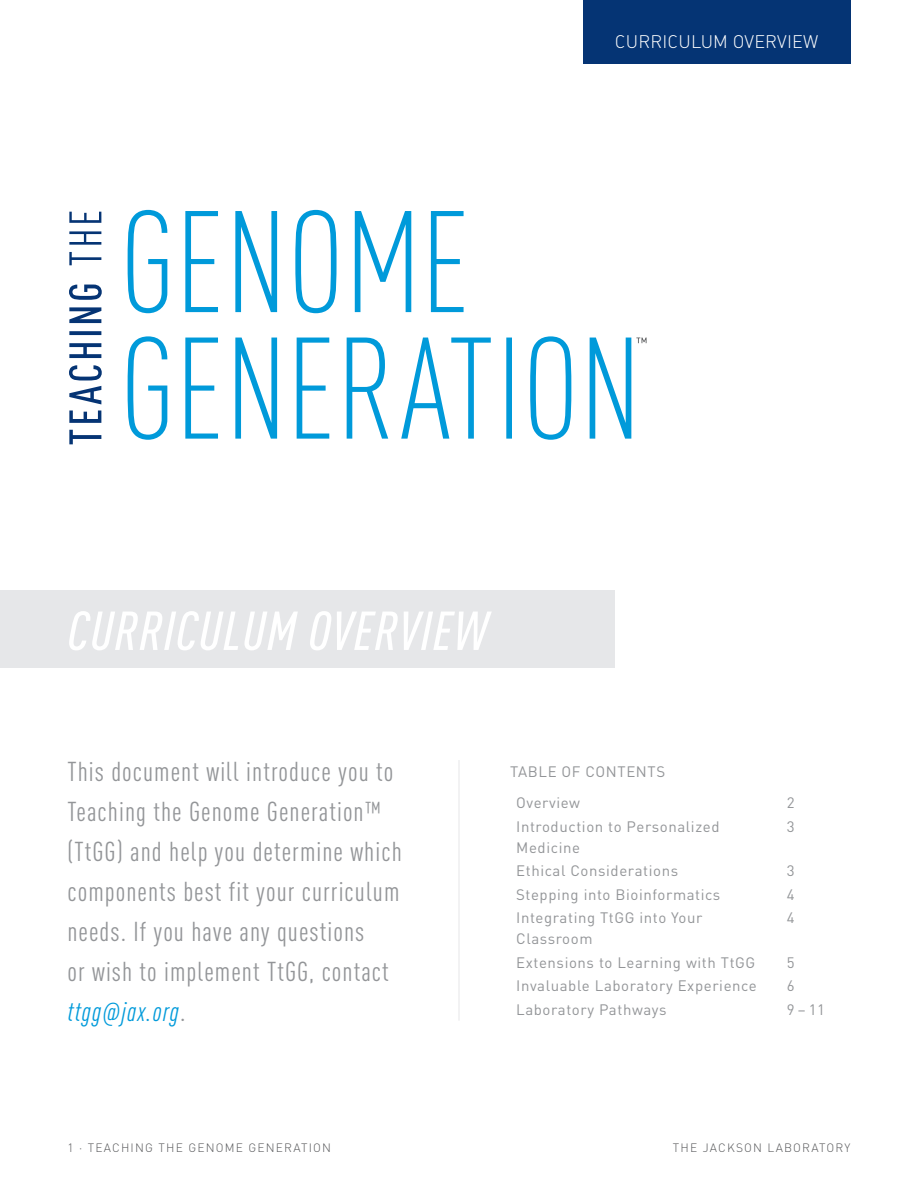
<style>
.page{position:relative;width:918px;height:1188px;background:#fff}
.page>*{position:absolute;margin:0;border:0;box-sizing:border-box;transform-origin:0 0}
.t1{font:italic 500 condensed 54px "DINOT";letter-spacing:.025em;color:#fff}
.t2{font:condensed 27px/40px "DINOT";letter-spacing:.04em;color:#939598}
.t3{font:300 18px "DINOT";letter-spacing:.01em;color:#fff}
.t4{font:15px/21px "DINOT";letter-spacing:.04em;color:#939598}
.t5{font:300 12px "DINOT";letter-spacing:.1em;color:#57585a}
.s1{font-style:italic;color:#009ada}
</style>
<div class="page">
<div style="left:583px;top:0;width:267px;height:64px;background:#053474"></div>
<div style="left:0;top:590px;width:615px;height:78px;background:#e6e7e9"></div>
<hr style="left:459px;top:760px;width:1px;height:261px;background:#e6e7e9">
<svg style="left:128px;top:336px;width:503px;height:104px"></svg>
<svg style="left:128px;top:210px;width:336px;height:103px"></svg>
<svg style="left:69px;top:212px;width:33px;height:232px"></svg>
<svg style="left:636px;top:338px;width:11px;height:5px"></svg>
<p class="t3" style="left:615px;top:30px;width:205px">CURRICULUM OVERVIEW</p>
<p class="t1" style="left:68px;top:599px;width:421px">CURRICULUM OVERVIEW</p>
<p class="t2" style="left:68px;top:751px;width:336px">This document will introduce you to<br>Teaching the Genome Generation™ (TtGG) and help you determine which components best fit your curriculum needs. If you have any questions<br>or wish to implement TtGG, contact <span class="s1">ttgg@jax.org</span>.</p>
<p class="t4" style="left:510px;top:761px;width:156px">TABLE OF CONTENTS</p>
<p class="t4" style="left:516px;top:792px;width:65px">Overview</p>
<p class="t4" style="left:787px;top:792px;width:9px">2</p>
<p class="t4" style="left:516px;top:816px;width:205px">Introduction to Personalized<br>Medicine</p>
<p class="t4" style="left:787px;top:816px;width:9px">3</p>
<p class="t4" style="left:516px;top:860px;width:164px">Ethical Considerations</p>
<p class="t4" style="left:787px;top:860px;width:9px">3</p>
<p class="t4" style="left:516px;top:884px;width:206px">Stepping into Bioinformatics</p>
<p class="t4" style="left:787px;top:884px;width:9px">4</p>
<p class="t4" style="left:516px;top:907px;width:188px">Integrating TtGG into Your<br>Classroom</p>
<p class="t4" style="left:787px;top:907px;width:9px">4</p>
<p class="t4" style="left:516px;top:952px;width:241px">Extensions to Learning with TtGG</p>
<p class="t4" style="left:787px;top:952px;width:9px">5</p>
<p class="t4" style="left:516px;top:975px;width:242px">Invaluable Laboratory Experience</p>
<p class="t4" style="left:787px;top:975px;width:9px">6</p>
<p class="t4" style="left:516px;top:999px;width:152px">Laboratory Pathways</p>
<p class="t4" style="left:787px;top:999px;width:40px">9–11</p>
<p class="t5" style="left:68px;top:1140px;width:265px">1 ⋅ TEACHING THE GENOME GENERATION</p>
<p class="t5" style="left:673px;top:1140px;width:179px">THE JACKSON LABORATORY</p>
</div>
